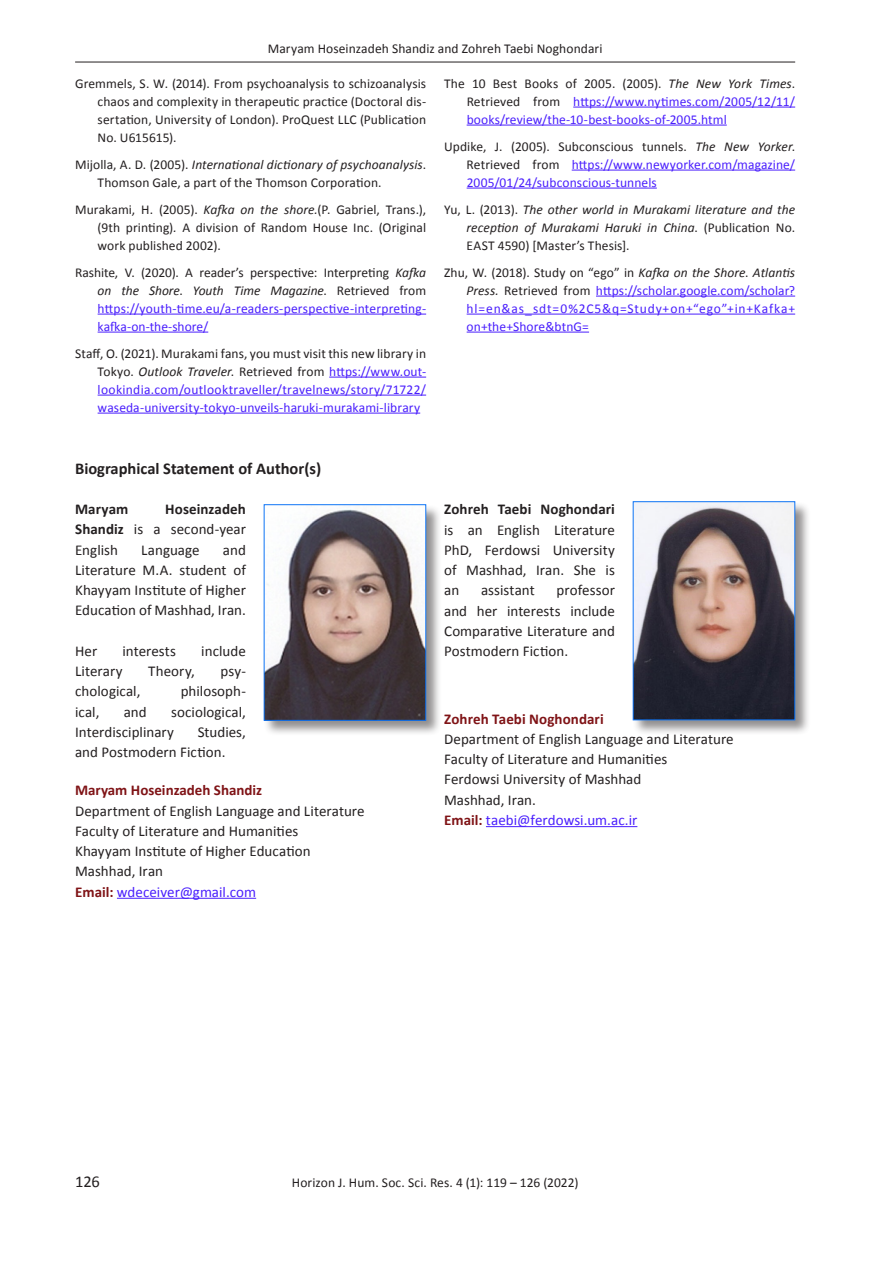
<style>
.page{position:relative;width:893px;height:1263px;background:#fff}
.page>*{position:absolute;margin:0;border:0;box-sizing:border-box;transform-origin:0 0}
.t1{font:700 16.5px "Calibri";color:#231f20}
.t2{font:16.5px "Calibri";color:#231f20}
.t3{font:15px/20.2px "Calibri";color:#231f20;text-align:justify}
.t4{font:700 15px "Calibri";color:#7f1316}
.t5{font:700 15px "Calibri";letter-spacing:.005em;color:#231f20}
.t6{font:13.5px/18px "Calibri";letter-spacing:.01em;color:#4a1ffd;text-align:justify}
.t7{font:13.5px/18px "Calibri";letter-spacing:.01em;color:#231f20;text-align:justify}
.t8{font:italic 13.5px/18px "Calibri";letter-spacing:.005em;color:#231f20;text-align:justify}
.s1{font-style:italic}
.s2{color:#231f20}
.s3{font-style:italic;color:#231f20}
.s4{font-style:normal}
.s5{font-weight:700}
.s6{font-weight:700;color:#7f1316}
.s7{color:#4a1ffd}
</style>
<div class="page">
<hr style="left:75px;top:62px;width:720px;height:1px;background:#231f20">
<hr style="left:486px;top:826px;width:151px;height:1px;background:#4a1ffd">
<hr style="left:117px;top:898px;width:139px;height:1px;background:#4a1ffd">
<hr style="left:573px;top:107px;width:222px;height:1px;background:#4a1ffd">
<hr style="left:467px;top:125px;width:260px;height:1px;background:#4a1ffd">
<hr style="left:572px;top:170px;width:223px;height:1px;background:#4a1ffd">
<hr style="left:467px;top:188px;width:190px;height:1px;background:#4a1ffd">
<hr style="left:596px;top:296px;width:199px;height:1px;background:#4a1ffd">
<hr style="left:467px;top:314px;width:328px;height:1px;background:#4a1ffd">
<hr style="left:467px;top:332px;width:122px;height:1px;background:#4a1ffd">
<hr style="left:98px;top:314px;width:328px;height:1px;background:#4a1ffd">
<hr style="left:98px;top:332px;width:110px;height:1px;background:#4a1ffd">
<hr style="left:329px;top:377px;width:97px;height:1px;background:#4a1ffd">
<hr style="left:98px;top:395px;width:328px;height:1px;background:#4a1ffd">
<hr style="left:98px;top:413px;width:322px;height:1px;background:#4a1ffd">
<div style="left:263px;top:504px;width:179px;height:232px;background:#231f20;opacity:.5"></div>
<img style="left:266px;top:506px;width:158px;height:212px">
<div style="left:264px;top:504px;width:162px;height:216px;border:1px solid #0d74f6"></div>
<div style="left:632px;top:501px;width:179px;height:235px;background:#231f20;opacity:.5"></div>
<img style="left:635px;top:503px;width:158px;height:215px">
<p class="t7" style="left:268px;top:39px;width:336px">Maryam Hoseinzadeh Shandiz and Zohreh Taebi Noghondari</p>
<p class="t7" style="left:98px;top:74px;width:330px;text-indent:-23px">Gremmels, S. W. (2014). From psychoanalysis to schizoanalysis chaos and complexity in therapeutic practice (Doctoral dis&shy;sertation, University of London). ProQuest LLC (Publication No. U615615).</p>
<p class="t7" style="left:98px;top:155px;width:330px;text-indent:-23px">Mijolla, A. D. (2005). <span class="s1">International dictionary of psychoanalysis</span>.<br>Thomson Gale, a part of the Thomson Corporation.</p>
<p class="t7" style="left:98px;top:200px;width:330px;text-indent:-23px">Murakami, H. (2005). <span class="s1">Kafka on the shore.</span>(P. Gabriel, Trans.), (9th printing)<span class="s1">.</span> A division of Random House Inc. (Original work published 2002).</p>
<p class="t6" style="left:98px;top:263px;width:330px;text-indent:-23px"><span class="s2">Rashite, V. (2020). A reader’s perspective: Interpreting</span> <span class="s3">Kafka on the Shore</span><span class="s2">.</span> <span class="s3">Youth Time Magazine</span><span class="s2">. Retrieved from </span>https://youth-time.eu/a-readers-perspective-interpreting&shy;kafka-on-the-shore/</p>
<p class="t6" style="left:98px;top:344px;width:330px;text-indent:-23px"><span class="s2">Staff, O. (2021). Murakami fans, you must visit this new library in Tokyo.</span> <span class="s3">Outlook Traveler</span><span class="s2">. Retrieved from</span> https://www.out&shy;lookindia.com/outlooktraveller/travelnews/story/71722/ waseda-university-tokyo-unveils-haruki-murakami-library</p>
<p class="t6" style="left:467px;top:74px;width:330px;text-indent:-23px"><span class="s2">The 10 Best Books of 2005. (2005).</span> <span class="s3">The New York Times</span><span class="s2">.<br>Retrieved from</span> https://www.nytimes.com/2005/12/11/ books/review/the-10-best-books-of-2005.html</p>
<p class="t6" style="left:467px;top:137px;width:330px;text-indent:-22px"><span class="s2">Updike, J. (2005). Subconscious tunnels.</span> <span class="s3">The New Yorker</span><span class="s2">.<br>Retrieved from</span> https://www.newyorker.com/magazine/ 2005/01/24/subconscious-tunnels</p>
<p class="t8" style="left:467px;top:200px;width:330px;text-indent:-22px"><span class="s4">Yu, L. (2013).</span> The other world in Murakami literature and the reception of Murakami Haruki in China<span class="s4">. (Publication No.<br>EAST 4590) [Master’s Thesis].</span></p>
<p class="t6" style="left:467px;top:263px;width:330px;text-indent:-22px"><span class="s2">Zhu, W. (2018). Study on “ego” in</span> <span class="s3">Kafka on the Shore</span><span class="s2">.</span> <span class="s3">Atlantis Press.</span> <span class="s2">Retrieved from</span> https://scholar.google.com/scholar? hl=en&amp;as_sdt=0%2C5&amp;q=Study+on+“ego”+in+Kafka+ on+the+Shore&amp;btnG=</p>
<p class="t1" style="left:75px;top:457px;width:248px">Biographical Statement of Author(s)</p>
<p class="t5" style="left:75px;top:499px;width:55px">Maryam</p>
<p class="t3" style="left:75px;top:499px;width:172px;text-indent:90px"><span class="s5">Hoseinzadeh Shandiz</span> is a second-year English</p>
<p class="t3" style="left:75px;top:539px;width:172px;text-indent:148px">and Literature M.A. student of Khayyam Institute of Higher Education of Mashhad, Iran.</p>
<p class="t3" style="left:75px;top:641px;width:24px">Her</p>
<p class="t3" style="left:122px;top:641px;width:55px">interests</p>
<p class="t3" style="left:201px;top:641px;width:46px">include</p>
<p class="t3" style="left:75px;top:661px;width:49px">Literary</p>
<p class="t3" style="left:148px;top:661px;width:48px">Theory,</p>
<p class="t3" style="left:220px;top:661px;width:27px">psy-</p>
<p class="t3" style="left:75px;top:681px;width:67px">chological,</p>
<p class="t3" style="left:181px;top:681px;width:67px">philosoph-</p>
<p class="t3" style="left:75px;top:701px;width:26px">ical,</p>
<p class="t3" style="left:124px;top:701px;width:24px">and</p>
<p class="t3" style="left:141px;top:539px;width:60px">Language</p>
<p class="t3" style="left:75px;top:701px;width:172px;text-indent:96px">sociological,<br>Interdisciplinary</p>
<p class="t3" style="left:75px;top:722px;width:172px;text-indent:123px">Studies, and Postmodern Fiction.</p>
<p class="t4" style="left:75px;top:781px;width:189px">Maryam Hoseinzadeh Shandiz</p>
<p class="t3" style="left:75px;top:800px;width:291px;text-align:left">Department of English Language and Literature Faculty of Literature and Humanities<br>Khayyam Institute of Higher Education Mashhad, Iran<br><span class="s6">Email:</span> <span class="s7">wdeceiver@gmail.com</span></p>
<p class="t5" style="left:444px;top:500px;width:172px">Zohreh Taebi Noghondari</p>
<p class="t3" style="left:444px;top:520px;width:172px">is an English Literature PhD, Ferdowsi University of Mashhad, Iran. She is an</p>
<p class="t3" style="left:444px;top:580px;width:172px;text-indent:112px">professor and her interests include Comparative Literature and Postmodern Fiction.</p>
<p class="t3" style="left:481px;top:580px;width:55px">assistant</p>
<p class="t4" style="left:444px;top:709px;width:161px">Zohreh Taebi Noghondari</p>
<p class="t3" style="left:444px;top:729px;width:291px;text-align:left">Department of English Language and Literature Faculty of Literature and Humanities<br>Ferdowsi University of Mashhad<br>Mashhad, Iran.<br><span class="s6">Email:</span> <span class="s7">taebi@ferdowsi.um.ac.ir</span></p>
<p class="t2" style="left:75px;top:1171px;width:26px">126</p>
<p class="t7" style="left:292px;top:1173px;width:288px">Horizon J. Hum. Soc. Sci. Res. 4 (1): 119 – 126 (2022)</p>
</div>
